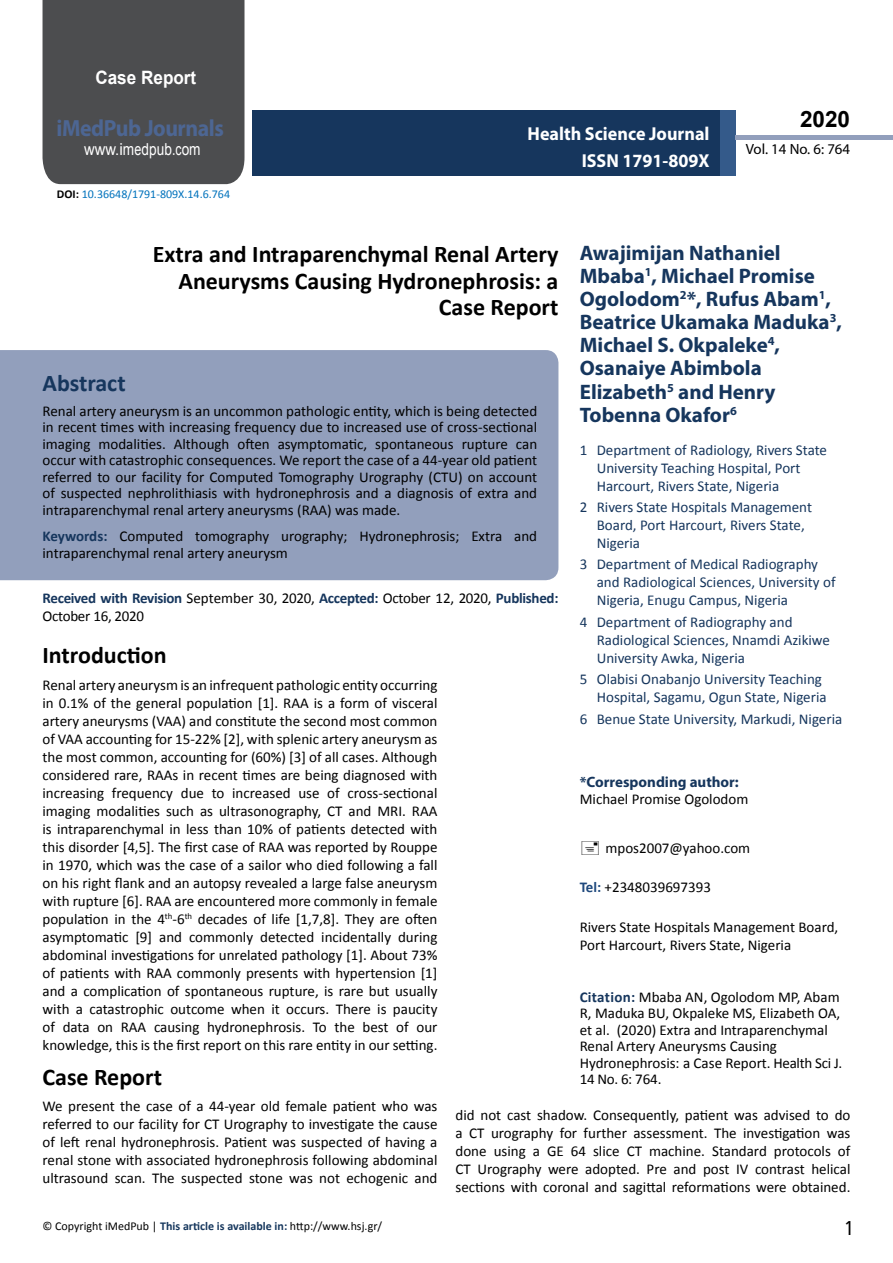
<style>
.page{position:relative;width:893px;height:1263px;background:#fff}
.page>*{position:absolute;margin:0;border:0;box-sizing:border-box;transform-origin:0 0}
.t1{font:25.5px "Tunga";color:#000}
.t2{font:700 24px/26.4px "Calibri";color:#000;text-align:right}
.t3{font:700 24px "Calibri";color:#16365d}
.t4{font:700 23.4px "Myriad Pro";letter-spacing:-.02em;color:#4d6693;scale:.93 1}
.t5{font:700 22.5px "Arial";color:#000}
.t6{font:700 21px/23.1px "Myriad Pro";color:#16365d}
.t7{font:700 18.75px/27.2px "Myriad Pro";color:#fff;text-align:right;scale:.96 1}
.t8{font:700 18.45px "Arial";color:#fff;scale:.93 1}
.t9{font:16.5px "Arial";letter-spacing:.005em;color:#fff;scale:.89 1}
.t10{font:15px/18px "Calibri";color:#000;text-align:justify}
.t11{font:15px/18px "Calibri";color:#16365d}
.t12{font:15px/18px "Calibri";letter-spacing:-.02em;color:#000}
.t13{font:700 15px "Myriad Pro";color:#16365d}
.t14{font:14.85px "Myriad Pro";color:#000}
.t15{font:12px "Calibri";color:#000}
.t16{font:12px "Calibri";color:#0072bc}
.s1{font-family:"Calibri"}
.s2{font-weight:700;color:#000}
.s3{font-weight:700;color:#16365d}
.s4{font-weight:700;color:#1f497d}
.s5{font-weight:700;color:#16375d}
</style>
<div class="page">
<div style="left:252px;top:110px;width:469px;height:66px;background:#16365d"></div>
<div style="left:720px;top:110px;width:16px;height:66px;background:#345a8a"></div>
<div style="left:736px;top:135px;width:157px;height:5px;background:#929fbc"></div>
<div style="left:43px;top:0;width:201px;height:184px;background:#4c4d4f"></div>
<div style="left:0;top:350px;width:558px;height:230px;background:#929fbc"></div>
<p class="t8" style="left:95px;top:65px;width:110px">Case Report</p>
<h3 class="t4" style="left:57px;top:113px;width:181px">iMedPub Journals</h3>
<p class="t9" style="left:84px;top:139px;width:132px">www.imedpub<span class="s1">.</span>com</p>
<p class="t16" style="left:57px;top:186px;width:175px"><span class="s2">DOI:</span> 10.36648/1791-809X.14.6.764</p>
<p class="t7" style="left:528px;top:119px;width:191px">Health Science Journal<br>ISSN 1791-809X</p>
<h3 class="t5" style="left:800px;top:104px;width:52px">2020</h3>
<p class="t14" style="left:746px;top:140px;width:106px">Vol. 14 No. 6: 764</p>
<h3 class="t6" style="left:580px;top:241px;width:264px">Awajimijan Nathaniel<br>Mbaba<sup>1</sup>, Michael Promise<br>Ogolodom<sup>2</sup>*, Rufus Abam<sup>1</sup>,<br>Beatrice Ukamaka Maduka<sup>3</sup>,<br>Michael S. Okpaleke<sup>4</sup>,<br>Osanaiye Abimbola<br>Elizabeth<sup>5</sup> and Henry<br>Tobenna Okafor<sup>6</sup></h3>
<p class="t11" style="left:597px;top:441px;width:232px;text-indent:-17px">1 Department of Radiology, Rivers State<br>University Teaching Hospital, Port<br>Harcourt, Rivers State, Nigeria</p>
<p class="t11" style="left:597px;top:498px;width:217px;text-indent:-17px">2 Rivers State Hospitals Management<br>Board, Port Harcourt, Rivers State,<br>Nigeria</p>
<p class="t11" style="left:597px;top:555px;width:240px;text-indent:-17px">3 Department of Medical Radiography and Radiological Sciences, University of<br>Nigeria, Enugu Campus, Nigeria</p>
<p class="t11" style="left:597px;top:613px;width:235px;text-indent:-17px">4 Department of Radiography and<br>Radiological Sciences, Nnamdi Azikiwe<br>University Awka, Nigeria</p>
<p class="t11" style="left:597px;top:670px;width:231px;text-indent:-17px">5 Olabisi Onabanjo University Teaching<br>Hospital, Sagamu, Ogun State, Nigeria</p>
<p class="t11" style="left:580px;top:710px;width:264px">6 Benue State University, Markudi, Nigeria</p>
<h2 class="t2" style="left:153px;top:241px;width:407px">Extra and Intraparenchymal Renal Artery<br>Aneurysms Causing Hydronephrosis: a<br>Case Report</h2>
<h2 class="t3" style="left:43px;top:367px;width:85px">Abstract</h2>
<p class="t10" style="left:43px;top:403px;width:496px;line-height:16.5px">Renal artery aneurysm is an uncommon pathologic entity, which is being detected in recent times with increasing frequency due to increased use of cross-sectional imaging modalities. Although often asymptomatic, spontaneous rupture can occur with catastrophic consequences. We report the case of a 44-year old patient referred to our facility for Computed Tomography Urography (CTU) on account of suspected nephrolithiasis with hydronephrosis and a diagnosis of extra and intraparenchymal renal artery aneurysms (RAA) was made.</p>
<p class="t10" style="left:43px;top:528px;width:496px;line-height:16.5px"><span class="s3">Keywords:</span> Computed tomography urography; Hydronephrosis; Extra and intraparenchymal renal artery aneurysm</p>
<p class="t12" style="left:43px;top:589px;width:517px"><span class="s3">Received with Revision</span> September 30, 2020, <span class="s3">Accepted:</span> October 12, 2020, <span class="s3">Published:<br></span>October 16, 2020</p>
<h2 class="t2" style="left:43px;top:642px;width:126px">Introduction</h2>
<p class="t10" style="left:43px;top:676px;width:396px">Renal artery aneurysm is an infrequent pathologic entity occurring in 0.1% of the general population [1]. RAA is a form of visceral artery aneurysms (VAA) and constitute the second most common of VAA accounting for 15-22% [2], with splenic artery aneurysm as the most common, accounting for (60%) [3] of all cases. Although considered rare, RAAs in recent times are being diagnosed with increasing frequency due to increased use of cross-sectional imaging modalities such as ultrasonography, CT and MRI. RAA is intraparenchymal in less than 10% of patients detected with this disorder [4,5]. The first case of RAA was reported by Rouppe in 1970, which was the case of a sailor who died following a fall on his right flank and an autopsy revealed a large false aneurysm with rupture [6]. RAA are encountered more commonly in female population in the 4<sup>th</sup>-6<sup>th</sup> decades of life [1,7,8]. They are often asymptomatic [9] and commonly detected incidentally during abdominal investigations for unrelated pathology [1]. About 73% of patients with RAA commonly presents with hypertension [1] and a complication of spontaneous rupture, is rare but usually with a catastrophic outcome when it occurs. There is paucity of data on RAA causing hydronephrosis. To the best of our knowledge, this is the first report on this rare entity in our setting.</p>
<h2 class="t2" style="left:43px;top:1063px;width:121px">Case Report</h2>
<p class="t10" style="left:43px;top:1097px;width:396px">We present the case of a 44-year old female patient who was referred to our facility for CT Urography to investigate the cause of left renal hydronephrosis. Patient was suspected of having a renal stone with associated hydronephrosis following abdominal ultrasound scan. The suspected stone was not echogenic and</p>
<p class="t10" style="left:455px;top:1106px;width:396px">did not cast shadow. Consequently, patient was advised to do a CT urography for further assessment. The investigation was done using a GE 64 slice CT machine. Standard protocols of CT Urography were adopted. Pre and post IV contrast helical sections with coronal and sagittal reformations were obtained.</p>
<p class="t13" style="left:580px;top:772px;width:161px">*Corresponding author:</p>
<p class="t10" style="left:580px;top:790px;width:170px">Michael Promise Ogolodom</p>
<p class="t10" style="left:605px;top:839px;width:146px">mpos2007@yahoo.com</p>
<p class="t10" style="left:580px;top:878px;width:133px"><span class="s4">Tel:</span> +2348039697393</p>
<p class="t10" style="left:580px;top:918px;width:260px">Rivers State Hospitals Management Board,<br>Port Harcourt, Rivers State, Nigeria</p>
<p class="t10" style="left:580px;top:988px;width:264px;line-height:16.5px;text-align:left"><span class="s3">Citation:</span> Mbaba AN, Ogolodom MP, Abam R, Maduka BU, Okpaleke MS, Elizabeth OA, et al. (2020) Extra and Intraparenchymal Renal Artery Aneurysms Causing Hydronephrosis: a Case Report. Health Sci J.<br>14 No. 6: 764.</p>
<p class="t15" style="left:43px;top:1218px;width:341px">© Copyright iMedPub | <span class="s5">This article is available in:</span> http://www.hsj.gr/</p>
<h1 class="t1" style="left:845px;top:1211px;width:9px">1</h1>
</div>
